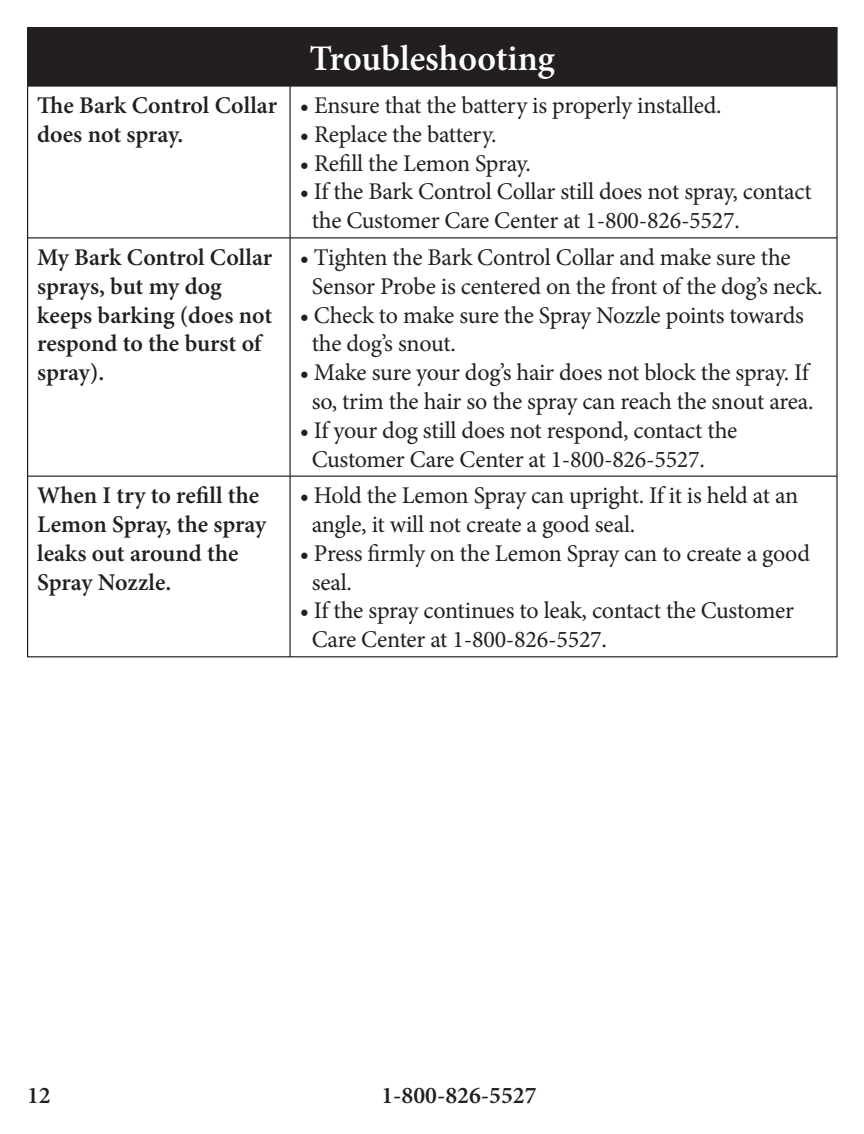
<style>
.page{position:relative;width:864px;height:1134px;background:#fff}
.page>*{position:absolute;margin:0;border:0;box-sizing:border-box;transform-origin:0 0}
.t1{font:600 36px "Minion Pro";color:#fff}
.t2{font:24px/28.8px "Minion Pro";letter-spacing:-.01em;color:#231f20}
.t3{font:600 24px/28.8px "Minion Pro";color:#231f20}
</style>
<div class="page">
<div style="left:28px;top:28px;width:809px;height:58px;background:#231f20"></div>
<hr style="left:27px;top:28px;width:1px;height:57px;background:#231f20">
<hr style="left:27px;top:87px;width:1px;height:150px;background:#231f20">
<hr style="left:27px;top:27px;width:811px;height:1px;background:#231f20">
<hr style="left:27px;top:85px;width:263px;height:2px;background:#231f20">
<hr style="left:289px;top:87px;width:2px;height:150px;background:#231f20">
<hr style="left:290px;top:85px;width:548px;height:2px;background:#231f20">
<hr style="left:836px;top:28px;width:2px;height:57px;background:#231f20">
<hr style="left:836px;top:87px;width:2px;height:150px;background:#231f20">
<hr style="left:27px;top:237px;width:263px;height:1px;background:#231f20">
<hr style="left:27px;top:238px;width:1px;height:238px;background:#231f20">
<hr style="left:290px;top:237px;width:548px;height:1px;background:#231f20">
<hr style="left:289px;top:238px;width:2px;height:238px;background:#231f20">
<hr style="left:836px;top:238px;width:2px;height:238px;background:#231f20">
<hr style="left:27px;top:476px;width:263px;height:1px;background:#231f20">
<hr style="left:27px;top:477px;width:1px;height:179px;background:#231f20">
<hr style="left:290px;top:476px;width:548px;height:1px;background:#231f20">
<hr style="left:289px;top:477px;width:2px;height:179px;background:#231f20">
<hr style="left:836px;top:477px;width:2px;height:179px;background:#231f20">
<hr style="left:27px;top:656px;width:263px;height:1px;background:#231f20">
<hr style="left:290px;top:656px;width:548px;height:1px;background:#231f20">
<h1 class="t1" style="left:310px;top:44px;width:247px">Troubleshooting</h1>
<p class="t3" style="left:37px;top:93px;width:241px">The Bark Control Collar does not spray.</p>
<p class="t2" style="left:300px;top:93px;width:424px">• Ensure that the battery is properly installed.</p>
<p class="t2" style="left:300px;top:122px;width:198px">• Replace the battery.</p>
<p class="t2" style="left:300px;top:151px;width:233px">• Refill the Lemon Spray.</p>
<p class="t2" style="left:312px;top:179px;width:502px;text-indent:-12px">• If the Bark Control Collar still does not spray, contact the Customer Care Center at 1-800-826-5527.</p>
<p class="t3" style="left:37px;top:245px;width:237px">My Bark Control Collar sprays, but my dog keeps barking (does not respond to the burst of spray).</p>
<p class="t2" style="left:312px;top:245px;width:512px;text-indent:-12px">• Tighten the Bark Control Collar and make sure the<br>Sensor Probe is centered on the front of the dog’s neck.</p>
<p class="t2" style="left:312px;top:303px;width:494px;text-indent:-12px">• Check to make sure the Spray Nozzle points towards the dog’s snout.</p>
<p class="t2" style="left:300px;top:360px;width:515px;text-align:center">• Make sure your dog’s hair does not block the spray. If so, trim the hair so the spray can reach the snout area.</p>
<p class="t2" style="left:312px;top:418px;width:427px;text-indent:-12px">• If your dog still does not respond, contact the<br>Customer Care Center at 1-800-826-5527.</p>
<p class="t3" style="left:37px;top:483px;width:231px">When I try to refill the<br>Lemon Spray, the spray leaks out around the<br>Spray Nozzle.</p>
<p class="t2" style="left:312px;top:483px;width:488px;text-indent:-12px">• Hold the Lemon Spray can upright. If it is held at an angle, it will not create a good seal.</p>
<p class="t2" style="left:312px;top:541px;width:500px;text-indent:-12px">• Press firmly on the Lemon Spray can to create a good seal.</p>
<p class="t2" style="left:312px;top:598px;width:484px;text-indent:-12px">• If the spray continues to leak, contact the Customer<br>Care Center at 1-800-826-5527.</p>
<p class="t3" style="left:27px;top:1083px;width:25px">12</p>
<p class="t3" style="left:381px;top:1083px;width:157px">1-800-826-5527</p>
</div>
